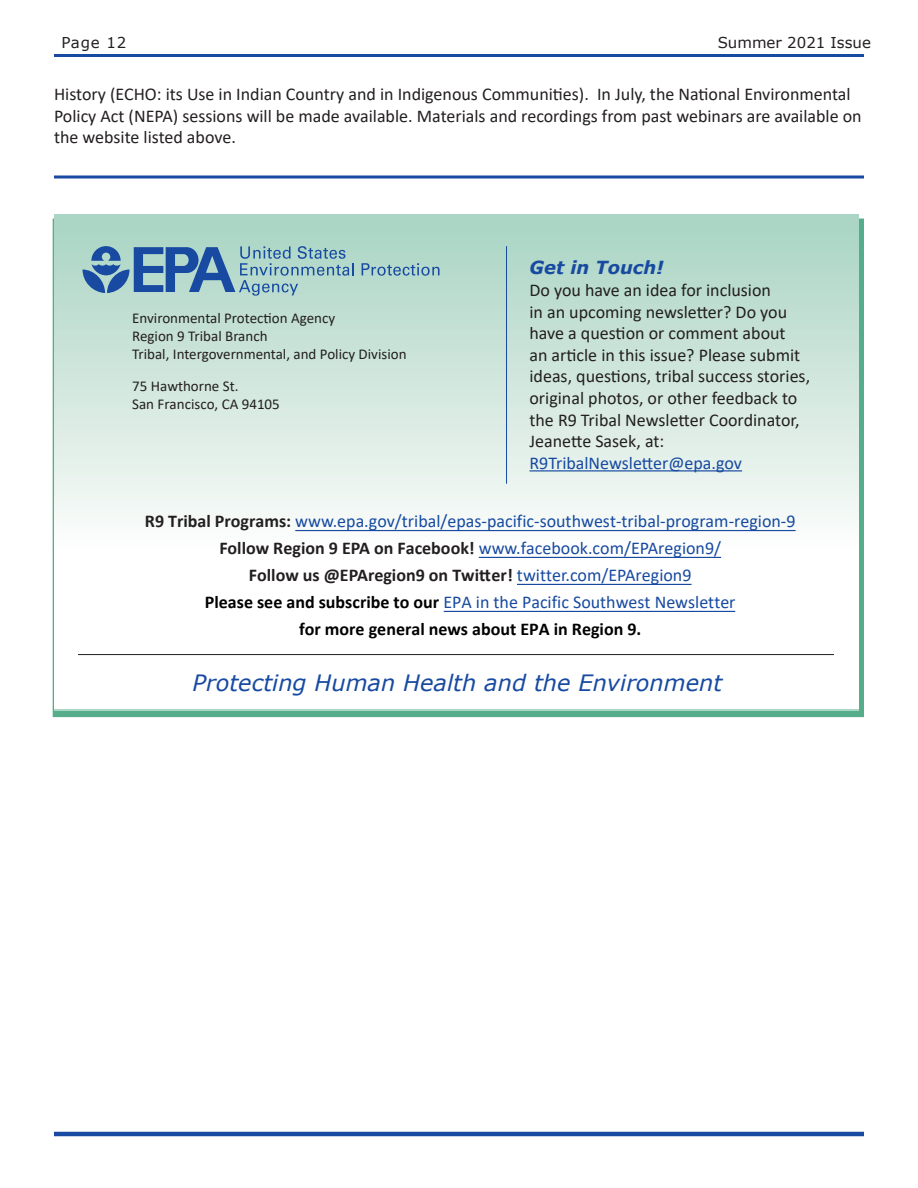
<style>
.page{position:relative;width:918px;height:1188px;background:#fff}
.page>*{position:absolute;margin:0;border:0;box-sizing:border-box;transform-origin:0 0}
.t1{font:italic 22.5px "Verdana";color:#174aa0}
.t2{font:18px/21.6px "Calibri";color:#231f20}
.t3{font:18px/27px "Calibri";color:#174aa0;text-align:center}
.t4{font:italic 700 18px "Verdana";color:#174aa0}
.t5{font:15px/18px "Calibri";color:#231f20}
.t6{font:15px "Verdana";color:#231f20}
.s1{color:#174aa0}
.s2{font-weight:700;color:#231f20}
.s3{font-weight:700;color:#000}
</style>
<div class="page">
<hr style="left:54px;top:1132px;width:810px;height:4px;background:#174aa0">
<hr style="left:54px;top:54px;width:810px;height:3px;background:#174aa0">
<hr style="left:54px;top:175px;width:810px;height:3px;background:#174aa0">
<div style="left:54px;top:215px;width:805px;height:496px;background:linear-gradient(to bottom,#b0d7c7,#fff)"></div>
<svg style="left:362px;top:263px;width:78px;height:13px"></svg>
<svg style="left:83px;top:246px;width:271px;height:50px;background:#7fa8bc"></svg>
<hr style="left:78px;top:654px;width:756px;height:1px;background:#231f20">
<hr style="left:530px;top:470px;width:212px;height:1px;background:#174aa0">
<hr style="left:506px;top:246px;width:1px;height:238px;background:#174aa0">
<hr style="left:295px;top:530px;width:501px;height:1px;background:#174aa0">
<hr style="left:479px;top:557px;width:242px;height:1px;background:#174aa0">
<hr style="left:517px;top:584px;width:175px;height:1px;background:#174aa0">
<hr style="left:444px;top:611px;width:291px;height:1px;background:#174aa0">
<p class="t6" style="left:62px;top:32px;width:66px">Page 12</p>
<p class="t6" style="left:718px;top:32px;width:155px">Summer 2021 Issue</p>
<p class="t2" style="left:54px;top:83px;width:809px">History (ECHO: its Use in Indian Country and in Indigenous Communities). In July, the National Environmental<br>Policy Act (NEPA) sessions will be made available. Materials and recordings from past webinars are available on the website listed above.</p>
<p class="t5" style="left:132px;top:309px;width:276px">Environmental Protection Agency<br>Region 9 Tribal Branch<br>Tribal, Intergovernmental, and Policy Division</p>
<p class="t5" style="left:132px;top:376px;width:149px">75 Hawthorne St.<br>San Francisco, CA 94105</p>
<h4 class="t4" style="left:530px;top:255px;width:136px">Get in Touch!</h4>
<p class="t2" style="left:530px;top:279px;width:282px">Do you have an idea for inclusion<br>in an upcoming newsletter? Do you have a question or comment about<br>an article in this issue? Please submit ideas, questions, tribal success stories, original photos, or other feedback to the R9 Tribal Newsletter Coordinator, Jeanette Sasek, at:<br><span class="s1">R9TribalNewsletter@epa.gov</span></p>
<p class="t3" style="left:145px;top:507px;width:652px"><span class="s2">R9 Tribal Programs:</span> www.epa.gov/tribal/epas-pacific-southwest-tribal-program-region-9<br><span class="s2">Follow Region 9 EPA on Facebook!</span> www.facebook.com/EPAregion9/<br><span class="s2">Follow us @EPAregion9 on Twitter!</span> twitter.com/EPAregion9<br><span class="s3">Please see and subscribe to our</span> EPA in the Pacific Southwest Newsletter<br><span class="s3">for more general news about EPA in Region 9.</span></p>
<h4 class="t1" style="left:193px;top:667px;width:531px">Protecting Human Health and the Environment</h4>
</div>
